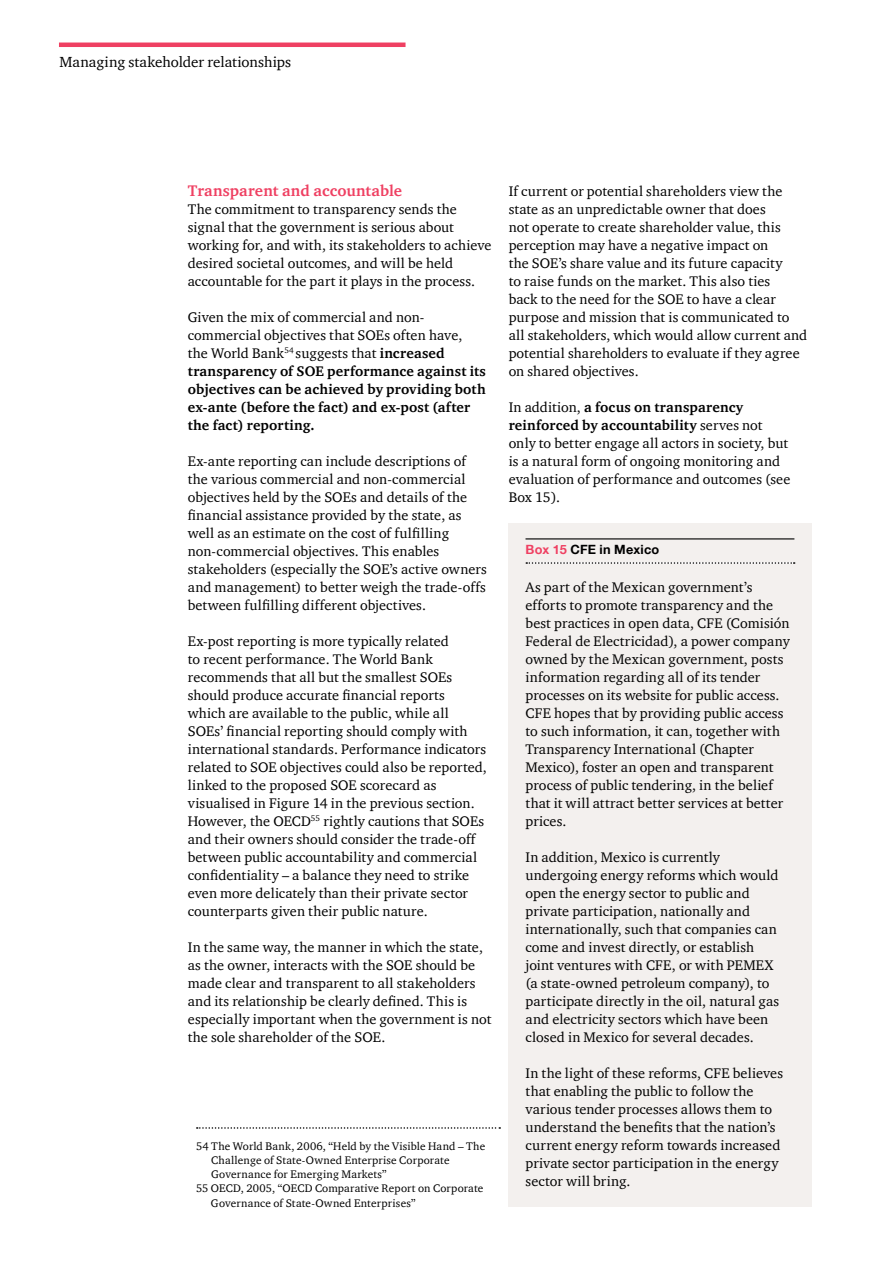
<style>
.page{position:relative;width:893px;height:1263px;background:#fff}
.page>*{position:absolute;margin:0;border:0;box-sizing:border-box;transform-origin:0 0}
.t1{font:700 15.75px "ITC Charter Com";letter-spacing:.01em;color:#ef4062}
.t2{font:15px "ITC Charter Com";color:#000}
.t3{font:14.25px/18px "ITC Charter Com";letter-spacing:.01em;color:#000}
.t4{font:700 14.25px/18px "ITC Charter Com";letter-spacing:.015em;color:#000}
.t5{font:700 12.75px "Helvetica Neue LT Com";letter-spacing:.02em;color:#000}
.t6{font:11.25px "ITC Charter Com";letter-spacing:.015em;color:#000}
.s1{font-weight:400}
.s2{font-weight:700}
.s3{color:#ef4062}
</style>
<div class="page">
<div style="left:508px;top:523px;width:304px;height:683px;background:#f3f0ee"></div>
<hr style="left:525px;top:538px;width:269px;height:1px;background:#000">
<svg style="left:526px;top:562px;width:269px;height:2px"></svg>
<svg style="left:197px;top:1127px;width:303px;height:2px"></svg>
<hr style="left:59px;top:43px;width:347px;height:4px;background:#ef4062">
<p class="t2" style="left:60px;top:53px;width:233px">Managing stakeholder relationships</p>
<p class="t1" style="left:188px;top:180px;width:216px">Transparent and accountable</p>
<p class="t3" style="left:188px;top:199px;width:305px">The commitment to transparency sends the signal that the government is serious about working for, and with, its stakeholders to achieve desired societal outcomes, and will be held accountable for the part it plays in the process.</p>
<p class="t4" style="left:188px;top:307px;width:300px"><span class="s1">Given the mix of commercial and non&shy;commercial objectives that SOEs often have, the World Bank</span><sup>54</sup> <span class="s1">suggests that</span> increased transparency of SOE performance against its objectives can be achieved by providing both ex-ante (before the fact) and ex-post (after the fact) reporting.</p>
<p class="t3" style="left:188px;top:451px;width:301px">Ex-ante reporting can include descriptions of the various commercial and non-commercial objectives held by the SOEs and details of the financial assistance provided by the state, as well as an estimate on the cost of fulfilling non-commercial objectives. This enables stakeholders (especially the SOE’s active owners and management) to better weigh the trade-offs between fulfilling different objectives.</p>
<p class="t3" style="left:188px;top:631px;width:301px">Ex-post reporting is more typically related<br>to recent performance. The World Bank recommends that all but the smallest SOEs should produce accurate financial reports<br>which are available to the public, while all SOEs’ financial reporting should comply with international standards. Performance indicators related to SOE objectives could also be reported, linked to the proposed SOE scorecard as visualised in Figure 14 in the previous section.<br>However, the OECD<sup>55</sup> rightly cautions that SOEs and their owners should consider the trade-off between public accountability and commercial confidentiality – a balance they need to strike even more delicately than their private sector counterparts given their public nature.</p>
<p class="t3" style="left:188px;top:937px;width:305px">In the same way, the manner in which the state, as the owner, interacts with the SOE should be made clear and transparent to all stakeholders and its relationship be clearly defined. This is especially important when the government is not the sole shareholder of the SOE.</p>
<p class="t6" style="left:196px;top:1139px;width:291px">54 The World Bank, 2006, “Held by the Visible Hand – The</p>
<p class="t6" style="left:211px;top:1153px;width:240px">Challenge of State-Owned Enterprise Corporate</p>
<p class="t6" style="left:211px;top:1167px;width:177px">Governance for Emerging Markets”</p>
<p class="t6" style="left:196px;top:1181px;width:289px">55 OECD, 2005, “OECD Comparative Report on Corporate</p>
<p class="t6" style="left:211px;top:1196px;width:206px">Governance of State-Owned Enterprises”</p>
<p class="t3" style="left:509px;top:181px;width:300px">If current or potential shareholders view the state as an unpredictable owner that does<br>not operate to create shareholder value, this perception may have a negative impact on<br>the SOE’s share value and its future capacity<br>to raise funds on the market. This also ties<br>back to the need for the SOE to have a clear purpose and mission that is communicated to all stakeholders, which would allow current and potential shareholders to evaluate if they agree on shared objectives.</p>
<p class="t3" style="left:509px;top:397px;width:283px">In addition, <span class="s2">a focus on transparency reinforced by accountability</span> serves not only to better engage all actors in society, but is a natural form of ongoing monitoring and evaluation of performance and outcomes (see Box 15).</p>
<p class="t5" style="left:525px;top:541px;width:135px"><span class="s3">Box 15</span> CFE in Mexico</p>
<p class="t3" style="left:525px;top:577px;width:266px">As part of the Mexican government’s efforts to promote transparency and the best practices in open data, CFE (Comisión Federal de Electricidad), a power company owned by the Mexican government, posts information regarding all of its tender processes on its website for public access.<br>CFE hopes that by providing public access to such information, it can, together with Transparency International (Chapter Mexico), foster an open and transparent process of public tendering, in the belief that it will attract better services at better prices.</p>
<p class="t3" style="left:525px;top:847px;width:255px">In addition, Mexico is currently undergoing energy reforms which would open the energy sector to public and private participation, nationally and internationally, such that companies can come and invest directly, or establish joint ventures with CFE, or with PEMEX (a state-owned petroleum company), to participate directly in the oil, natural gas and electricity sectors which have been closed in Mexico for several decades.</p>
<p class="t3" style="left:525px;top:1063px;width:259px">In the light of these reforms, CFE believes that enabling the public to follow the various tender processes allows them to understand the benefits that the nation’s current energy reform towards increased private sector participation in the energy sector will bring.</p>
</div>
